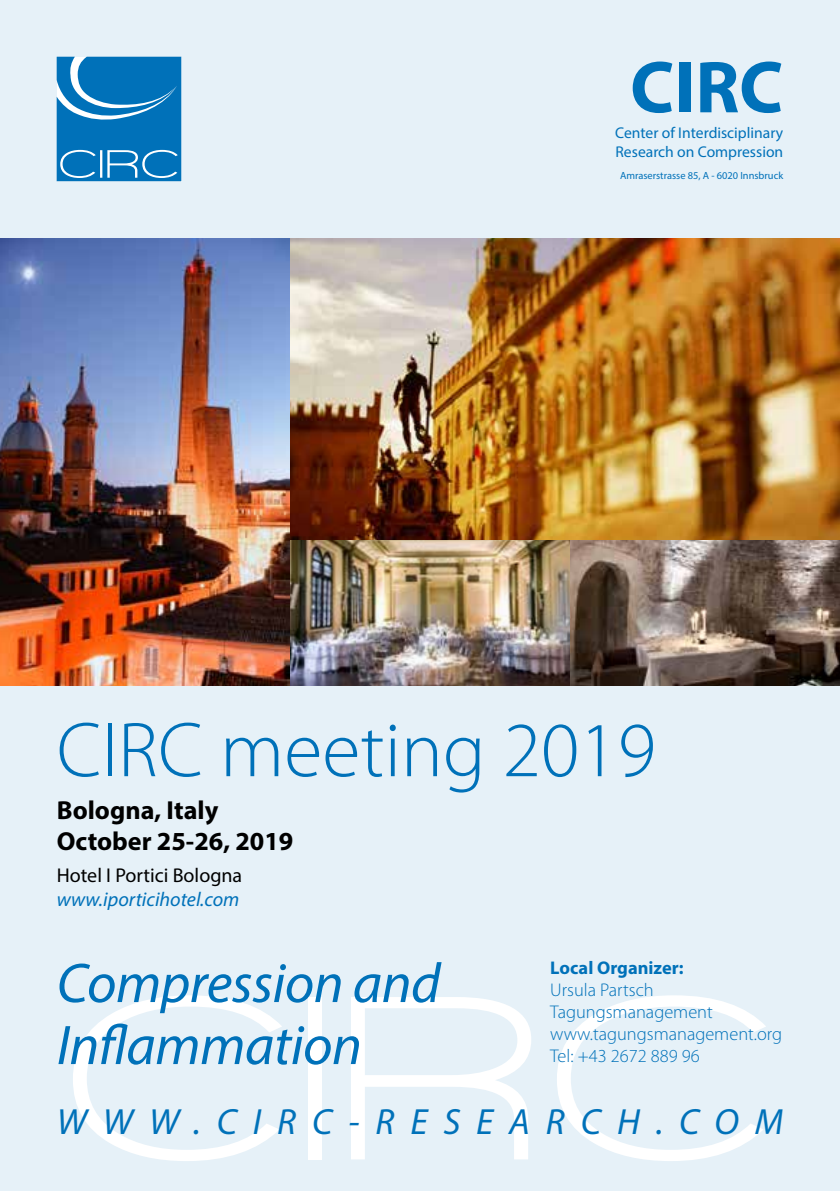
<style>
.page{position:relative;width:840px;height:1191px;background:#fff}
.page>*{position:absolute;margin:0;border:0;box-sizing:border-box;transform-origin:0 0}
.t1{font:300 78.4px "Myriad Pro";color:#0071b9}
.t2{font:700 74px "Myriad Pro";color:#0071b9}
.t3{font:italic 56.2px/62px "Myriad Pro";letter-spacing:-.01em;color:#0071b9}
.t4{font:italic 36.6px "Myriad Pro";letter-spacing:.43em;color:#0071b9}
.t5{font:700 26.2px/31.4px "Myriad Pro";color:#000}
.t6{font:italic 20px "Myriad Pro";color:#0071b9}
.t7{font:20px "Myriad Pro";color:#000}
.t8{font:300 18.4px/22px "Myriad Pro";color:#0071b9}
.t9{font:700 18.4px "Myriad Pro";color:#0071b9}
.t10{font:15.6px/18.8px "Myriad Pro";color:#0071b9}
.t11{font:10.4px "Myriad Pro";color:#0071b9}
</style>
<div class="page">
<div style="left:0;top:0;width:839px;height:1191px;background:#e6f1f8"></div>
<svg style="left:557px;top:995px;width:208px;height:166px"></svg>
<svg style="left:351px;top:997px;width:180px;height:162px"></svg>
<svg style="left:73px;top:995px;width:209px;height:166px"></svg>
<div style="left:307px;top:997px;width:14px;height:162px;background:#fff"></div>
<svg style="left:57px;top:57px;width:124px;height:124px;background:#1c80c0"></svg>
<img style="left:289px;top:539px;width:550px;height:146px">
<img style="left:289px;top:239px;width:550px;height:300px">
<img style="left:0;top:239px;width:289px;height:446px">
<h2 class="t2" style="left:629px;top:39px;width:154px">CIRC</h2>
<p class="t10" style="left:615px;top:124px;width:169px">Center of Interdisciplinary<br>Research on Compression</p>
<p class="t11" style="left:619px;top:169px;width:165px">Amraserstrasse 85, A - 6020 Innsbruck</p>
<h1 class="t1" style="left:57px;top:707px;width:600px">CIRC meeting 2019</h1>
<h3 class="t5" style="left:57px;top:793px;width:238px">Bologna, Italy<br>October 25-26, 2019</h3>
<p class="t7" style="left:57px;top:862px;width:187px">Hotel I Portici Bologna</p>
<p class="t6" style="left:57px;top:886px;width:184px">www.iporticihotel.com</p>
<h3 class="t3" style="left:57px;top:951px;width:385px">Compression and<br>Inflammation</h3>
<p class="t9" style="left:550px;top:955px;width:135px">Local Organizer:</p>
<p class="t8" style="left:550px;top:979px;width:233px">Ursula Partsch<br>Tagungsmanagement www.tagungsmanagement.org<br>Tel: +43 2672 889 96</p>
<h3 class="t4" style="left:57px;top:1099px;width:727px">WWW.CIRC-RESEARCH.COM</h3>
</div>
